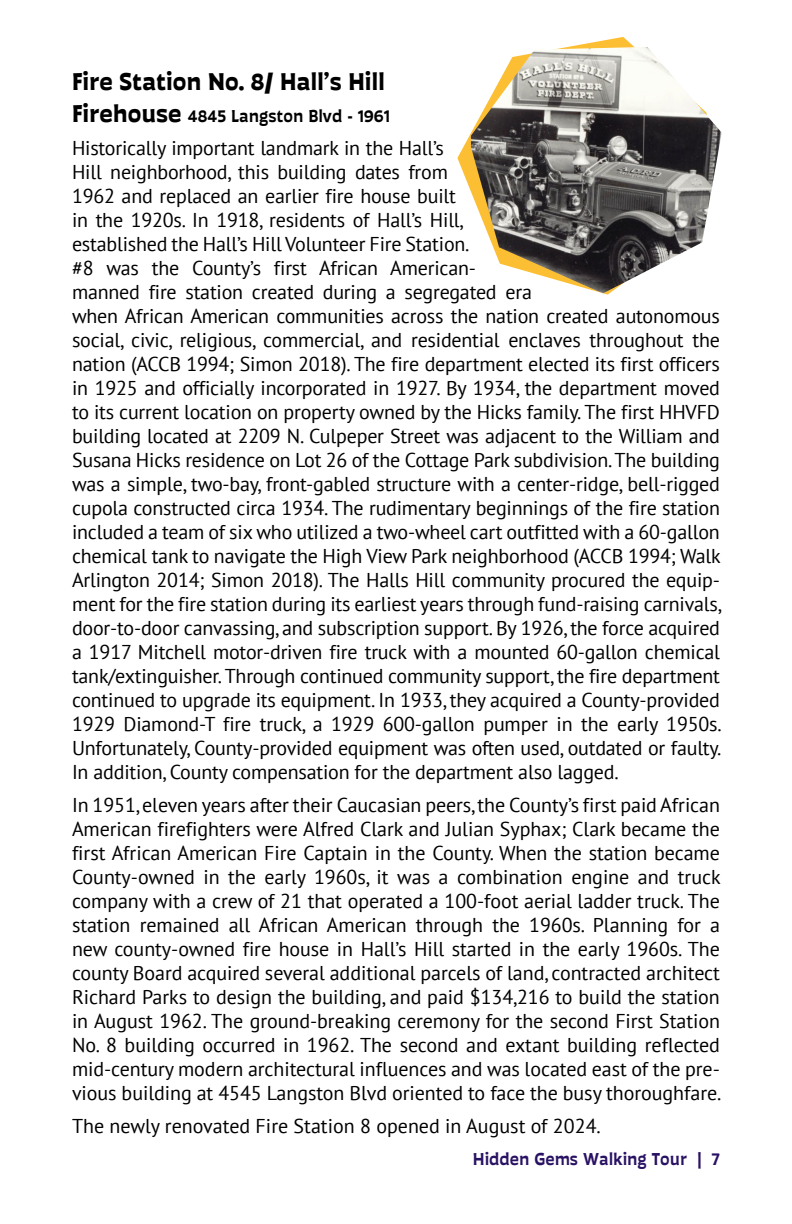
<style>
.page{position:relative;width:792px;height:1224px;background:#fff}
.page>*{position:absolute;margin:0;border:0;box-sizing:border-box;transform-origin:0 0}
.t1{font:700 25px "Auster";color:#000}
.Body{font:20px/24px "PT Sans";letter-spacing:-.01em;color:#000}
.t2{font:600 18px "Auster";color:#000}
.t3{font:600 18px "Auster";color:#291263}
.s1{font-weight:700;font-size:25px}
</style>
<div class="page">
<svg style="left:457px;top:37px;width:178px;height:258px"></svg>
<img style="left:471px;top:47px;width:251px;height:246px">
<p class="t1" style="left:72px;top:66px;width:314px">Fire Station No. 8/ Hall’s Hill</p>
<p class="t2" style="left:72px;top:105px;width:320px"><span class="s1">Firehouse</span> 4845 Langston Blvd - 1961</p>
<p class="Body" style="left:72px;top:135px;width:651px">Historically important landmark in the Hall’s<br>Hill neighborhood, this building dates from<br>1962 and replaced an earlier fire house built<br>in the 1920s. In 1918, residents of Hall’s Hill,<br>established the Hall’s Hill Volunteer Fire Station.<br>#8 was the County’s first African American-<br>manned fire station created during a segregated era<br>when African American communities across the nation created autonomous social, civic, religious, commercial, and residential enclaves throughout the nation (ACCB 1994; Simon 2018). The fire department elected its first officers in 1925 and officially incorporated in 1927. By 1934, the department moved to its current location on property owned by the Hicks family. The first HHVFD building located at 2209 N. Culpeper Street was adjacent to the William and Susana Hicks residence on Lot 26 of the Cottage Park subdivision. The building was a simple, two-bay, front-gabled structure with a center-ridge, bell-rigged cupola constructed circa 1934. The rudimentary beginnings of the fire station included a team of six who utilized a two-wheel cart outfitted with a 60-gallon chemical tank to navigate the High View Park neighborhood (ACCB 1994; Walk Arlington 2014; Simon 2018). The Halls Hill community procured the equip&shy;ment for the fire station during its earliest years through fund-raising carnivals, door-to-door canvassing, and subscription support. By 1926, the force acquired a 1917 Mitchell motor-driven fire truck with a mounted 60-gallon chemical tank/extinguisher. Through continued community support, the fire department continued to upgrade its equipment. In 1933, they acquired a County-provided 1929 Diamond-T fire truck, a 1929 600-gallon pumper in the early 1950s.<br>Unfortunately, County-provided equipment was often used, outdated or faulty.<br>In addition, County compensation for the department also lagged.</p>
<p class="Body" style="left:72px;top:792px;width:651px;text-align:justify">In 1951, eleven years after their Caucasian peers, the County’s first paid African American firefighters were Alfred Clark and Julian Syphax; Clark became the first African American Fire Captain in the County. When the station became County-owned in the early 1960s, it was a combination engine and truck company with a crew of 21 that operated a 100-foot aerial ladder truck. The station remained all African American through the 1960s. Planning for a new county-owned fire house in Hall’s Hill started in the early 1960s. The county Board acquired several additional parcels of land, contracted architect Richard Parks to design the building, and paid $134,216 to build the station in August 1962. The ground-breaking ceremony for the second First Station No. 8 building occurred in 1962. The second and extant building reflected mid-century modern architectural influences and was located east of the pre&shy;vious building at 4545 Langston Blvd oriented to face the busy thoroughfare.</p>
<p class="Body" style="left:72px;top:1113px;width:530px">The newly renovated Fire Station 8 opened in August of 2024.</p>
<p class="t3" style="left:473px;top:1148px;width:249px">Hidden Gems Walking Tour | 7</p>
</div>
